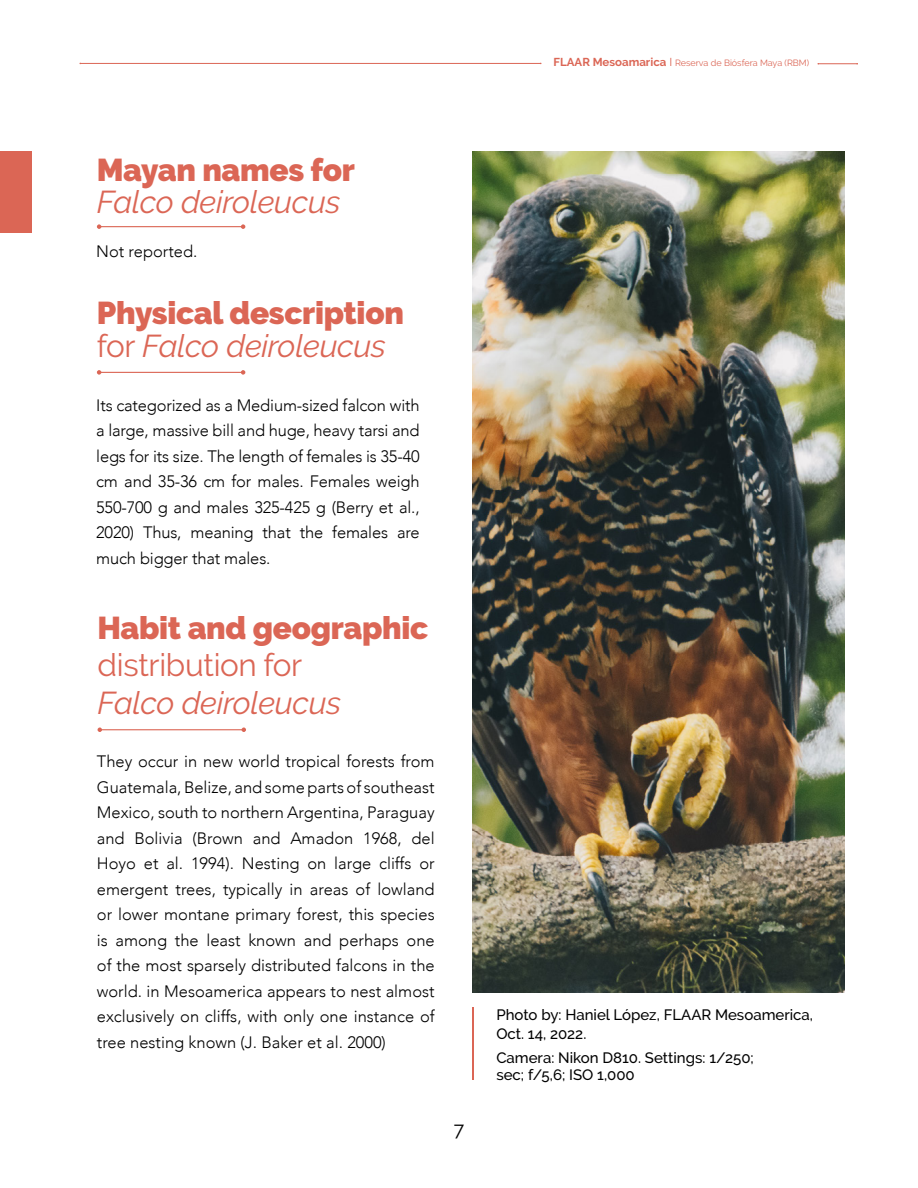
<style>
.page{position:relative;width:918px;height:1188px;background:#fff}
.page>*{position:absolute;margin:0;border:0;box-sizing:border-box;transform-origin:0 0}
.t1{font:900 31.5px/33px "Raleway";letter-spacing:-.01em;color:#db6655}
.t2{font:italic 31.5px "Raleway";letter-spacing:-.01em;color:#db6655}
.t3{font:31.5px "Raleway";letter-spacing:-.01em;color:#db6655}
.t4{font:19.5px "Raleway";color:#000}
.t5{font:300 16.5px/25.5px "Avenir";color:#000;text-align:justify}
.t6{font:500 15px/19.5px "Raleway";color:#000}
.t7{font:9px "Raleway";color:#db6655}
.s1{font-weight:700;font-size:11.55px}
.s2{font-size:11.55px}
.s3{font-weight:400}
.s4{font-weight:400;font-style:italic}
</style>
<div class="page">
<hr style="left:99px;top:226px;width:144px;height:1px;background:#db6655">
<svg style="left:97px;top:224px;width:4px;height:5px"></svg>
<svg style="left:241px;top:224px;width:4px;height:5px"></svg>
<div style="left:0;top:152px;width:32px;height:81px;background:#db6655"></div>
<hr style="left:99px;top:372px;width:144px;height:1px;background:#db6655">
<svg style="left:97px;top:370px;width:4px;height:5px"></svg>
<svg style="left:241px;top:370px;width:4px;height:5px"></svg>
<hr style="left:80px;top:63px;width:461px;height:1px;background:#db6655">
<hr style="left:818px;top:63px;width:39px;height:1px;background:#db6655">
<hr style="left:100px;top:729px;width:144px;height:1px;background:#db6655">
<svg style="left:98px;top:728px;width:4px;height:4px"></svg>
<svg style="left:242px;top:728px;width:4px;height:4px"></svg>
<img style="left:472px;top:152px;width:372px;height:841px">
<hr style="left:472px;top:1007px;width:2px;height:73px;background:#db6655">
<p class="t7" style="left:554px;top:58px;width:257px"><span class="s1">FLAAR Mesoamarica</span> <span class="s2">I</span> Reserva de Biósfera Maya (RBM)</p>
<h1 class="t1" style="left:97px;top:154px;width:260px">Mayan names for</h1>
<h1 class="t2" style="left:97px;top:183px;width:245px">Falco deiroleucus</h1>
<p class="t5" style="left:96px;top:238px;width:103px">Not reported.</p>
<h1 class="t1" style="left:97px;top:296px;width:309px">Physical description <span class="s3">for</span> <span class="s4">Falco deiroleucus</span></h1>
<p class="t5" style="left:96px;top:392px;width:325px">Its categorized as a Medium-sized falcon with a large, massive bill and huge, heavy tarsi and legs for its size. The length of females is 35-40 cm and 35-36 cm for males. Females weigh 550-700 g and males 325-425 g (Berry et al., 2020) Thus, meaning that the females are much bigger that males.</p>
<h1 class="t1" style="left:98px;top:611px;width:332px">Habit and geographic</h1>
<h1 class="t3" style="left:98px;top:647px;width:206px">distribution for</h1>
<h1 class="t2" style="left:98px;top:684px;width:245px">Falco deiroleucus</h1>
<p class="t5" style="left:97px;top:749px;width:339px">They occur in new world tropical forests from Guatemala, Belize, and some parts of southeast Mexico, south to northern Argentina, Paraguay and Bolivia (Brown and Amadon 1968, del Hoyo et al. 1994). Nesting on large cliffs or emergent trees, typically in areas of lowland or lower montane primary forest, this species is among the least known and perhaps one of the most sparsely distributed falcons in the world. in Mesoamerica appears to nest almost exclusively on cliffs, with only one instance of tree nesting known (J. Baker et al. 2000)</p>
<p class="t4" style="left:454px;top:1118px;width:12px">7</p>
<p class="t6" style="left:496px;top:1005px;width:318px">Photo by: Haniel López, FLAAR Mesoamerica,<br>Oct. 14, 2022.</p>
<p class="t6" style="left:496px;top:1050px;width:259px;line-height:16.5px">Camera: Nikon D810. Settings: 1/250; sec; f/5,6; ISO 1,000</p>
</div>
